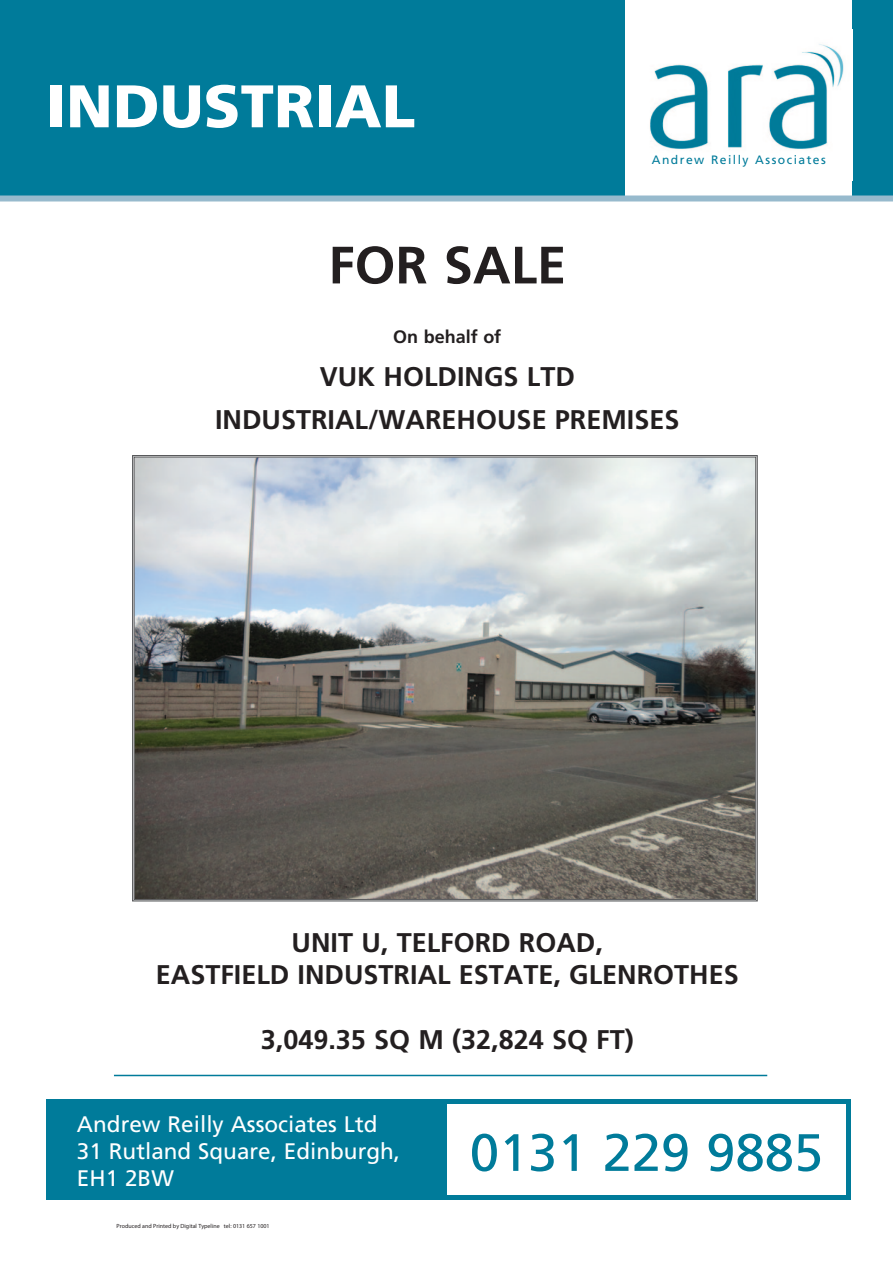
<style>
.page{position:relative;width:893px;height:1263px;background:#fff}
.page>*{position:absolute;margin:0;border:0;box-sizing:border-box;transform-origin:0 0}
.t1{font:900 60px "Frutiger";letter-spacing:.005em;color:#fff}
.t2{font:52.5px "Frutiger";color:#007b9a}
.To_Let_For_sale{font:700 52.5px "Frutiger";color:#231f20}
.Address___Sq_ft_Sq_m{font:700 27px "Frutiger";color:#231f20}
.Description{font:700 27px "Frutiger";color:#231f20}
.t3{font:22.5px/27px "Frutiger";color:#fff}
.Description-2{font:700 18px "Frutiger";color:#231f20}
.t4{font:12.15px "Frutiger";letter-spacing:.12em;color:#007b9a}
.t5{font:6px "Myriad";color:#231f20}
</style>
<div class="page">
<hr style="left:114px;top:1075px;width:653px;height:1px;background:#007b9a">
<div style="left:46px;top:1099px;width:804px;height:101px;background:#007b9a"></div>
<div style="left:447px;top:1104px;width:399px;height:91px;background:#fff"></div>
<div style="left:0;top:0;width:893px;height:200px;background:#007b9a"></div>
<div style="left:626px;top:0;width:226px;height:200px;background:#fff"></div>
<div style="left:0;top:195px;width:893px;height:6px;background:#97bacd"></div>
<img style="left:650px;top:44px;width:194px;height:106px">
<svg style="left:132px;top:455px;width:626px;height:447px;background:#90918f"></svg>
<p class="t1" style="left:46px;top:70px;width:371px">INDUSTRIAL</p>
<p class="To_Let_For_sale" style="left:328px;top:234px;width:239px">FOR SALE</p>
<p class="t4" style="left:652px;top:153px;width:175px">Andrew Reilly Associates</p>
<p class="Description-2" style="left:393px;top:327px;width:110px">On behalf of</p>
<p class="Description" style="left:320px;top:361px;width:257px">VUK HOLDINGS LTD</p>
<p class="Description" style="left:215px;top:404px;width:466px">INDUSTRIAL/WAREHOUSE PREMISES</p>
<p class="Address___Sq_ft_Sq_m" style="left:292px;top:926px;width:313px">UNIT U, TELFORD ROAD,</p>
<p class="Address___Sq_ft_Sq_m" style="left:156px;top:959px;width:584px">EASTFIELD INDUSTRIAL ESTATE, GLENROTHES</p>
<p class="Address___Sq_ft_Sq_m" style="left:261px;top:1024px;width:374px">3,049.35 SQ M (32,824 SQ FT)</p>
<p class="t3" style="left:77px;top:1110px;width:302px">Andrew Reilly Associates Ltd</p>
<p class="t3" style="left:77px;top:1137px;width:325px">31 Rutland Square, Edinburgh,<br>EH1 2BW</p>
<p class="t2" style="left:470px;top:1122px;width:355px">0131 229 9885</p>
<p class="t5" style="left:117px;top:1223px;width:155px">Produced and Printed by Digital Typeline tel: 0131 657 1001</p>
</div>
